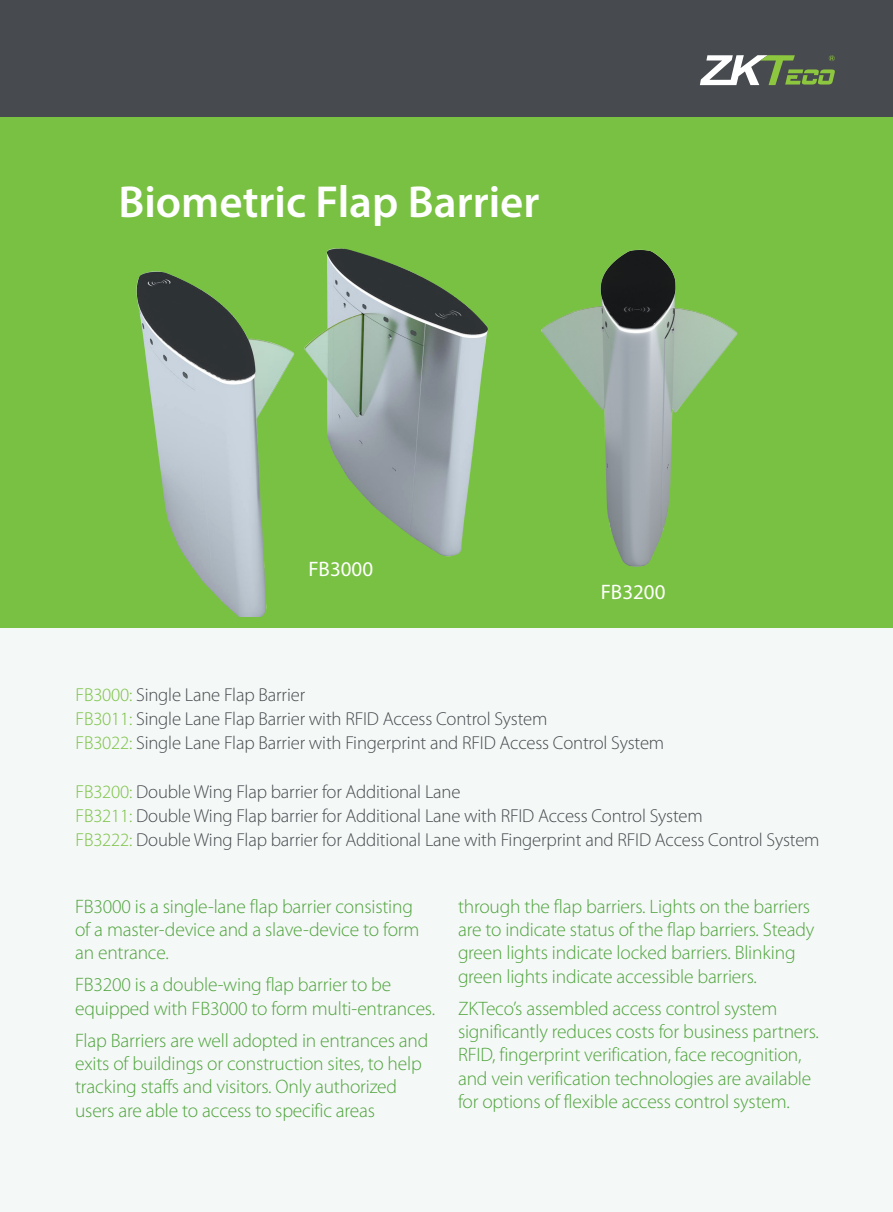
<style>
.page{position:relative;width:893px;height:1212px;background:#f4f8f6}
.page>*{position:absolute;margin:0;border:0;box-sizing:border-box;transform-origin:0 0}
.t1{font:600 45px "Myriad Pro";color:#fff}
.t2{font:21px "Myriad Pro";color:#fff}
.FB_introduction{font:300 19.5px/23.4px "Myriad Pro";letter-spacing:-.01em;color:#4fa33d}
.Headline{font:300 18.75px "Myriad Pro";letter-spacing:-.01em;color:#474a4e}
.s1{color:#79c142}
</style>
<div class="page">
<div style="left:0;top:0;width:893px;height:117px;background:#474a4e"></div>
<div style="left:0;top:117px;width:893px;height:511px;background:#79c142"></div>
<svg style="left:700px;top:55px;width:135px;height:30px"></svg>
<img style="left:136px;top:248px;width:352px;height:369px">
<img style="left:541px;top:249px;width:197px;height:318px">
<p class="t1" style="left:118px;top:174px;width:423px">Biometric Flap Barrier</p>
<p class="t2" style="left:308px;top:556px;width:66px">FB3000</p>
<p class="t2" style="left:601px;top:579px;width:66px">FB3200</p>
<p class="Headline" style="left:76px;top:684px;width:231px"><span class="s1">FB3000:</span> Single Lane Flap Barrier</p>
<p class="Headline" style="left:76px;top:708px;width:473px"><span class="s1">FB3011:</span> Single Lane Flap Barrier with RFID Access Control System</p>
<p class="Headline" style="left:76px;top:732px;width:590px"><span class="s1">FB3022:</span> Single Lane Flap Barrier with Fingerprint and RFID Access Control System</p>
<p class="Headline" style="left:76px;top:780px;width:386px"><span class="s1">FB3200:</span> Double Wing Flap barrier for Additional Lane</p>
<p class="Headline" style="left:76px;top:804px;width:629px"><span class="s1">FB3211:</span> Double Wing Flap barrier for Additional Lane with RFID Access Control System</p>
<p class="Headline" style="left:76px;top:828px;width:745px"><span class="s1">FB3222:</span> Double Wing Flap barrier for Additional Lane with Fingerprint and RFID Access Control System</p>
<p class="FB_introduction" style="left:75px;top:894px;width:346px">FB3000 is a single-lane flap barrier consisting of a master-device and a slave-device to form an entrance.</p>
<p class="FB_introduction" style="left:75px;top:973px;width:362px">FB3200 is a double-wing flap barrier to be equipped with FB3000 to form multi-entrances.</p>
<p class="FB_introduction" style="left:75px;top:1028px;width:355px">Flap Barriers are well adopted in entrances and exits of buildings or construction sites, to help tracking staffs and visitors. Only authorized users are able to access to specific areas</p>
<p class="FB_introduction" style="left:458px;top:894px;width:358px">through the flap barriers. Lights on the barriers are to indicate status of the flap barriers. Steady green lights indicate locked barriers. Blinking green lights indicate accessible barriers.</p>
<p class="FB_introduction" style="left:458px;top:996px;width:362px">ZKTeco’s assembled access control system significantly reduces costs for business partners.<br>RFID, fingerprint verification, face recognition, and vein verification technologies are available for options of flexible access control system.</p>
</div>
